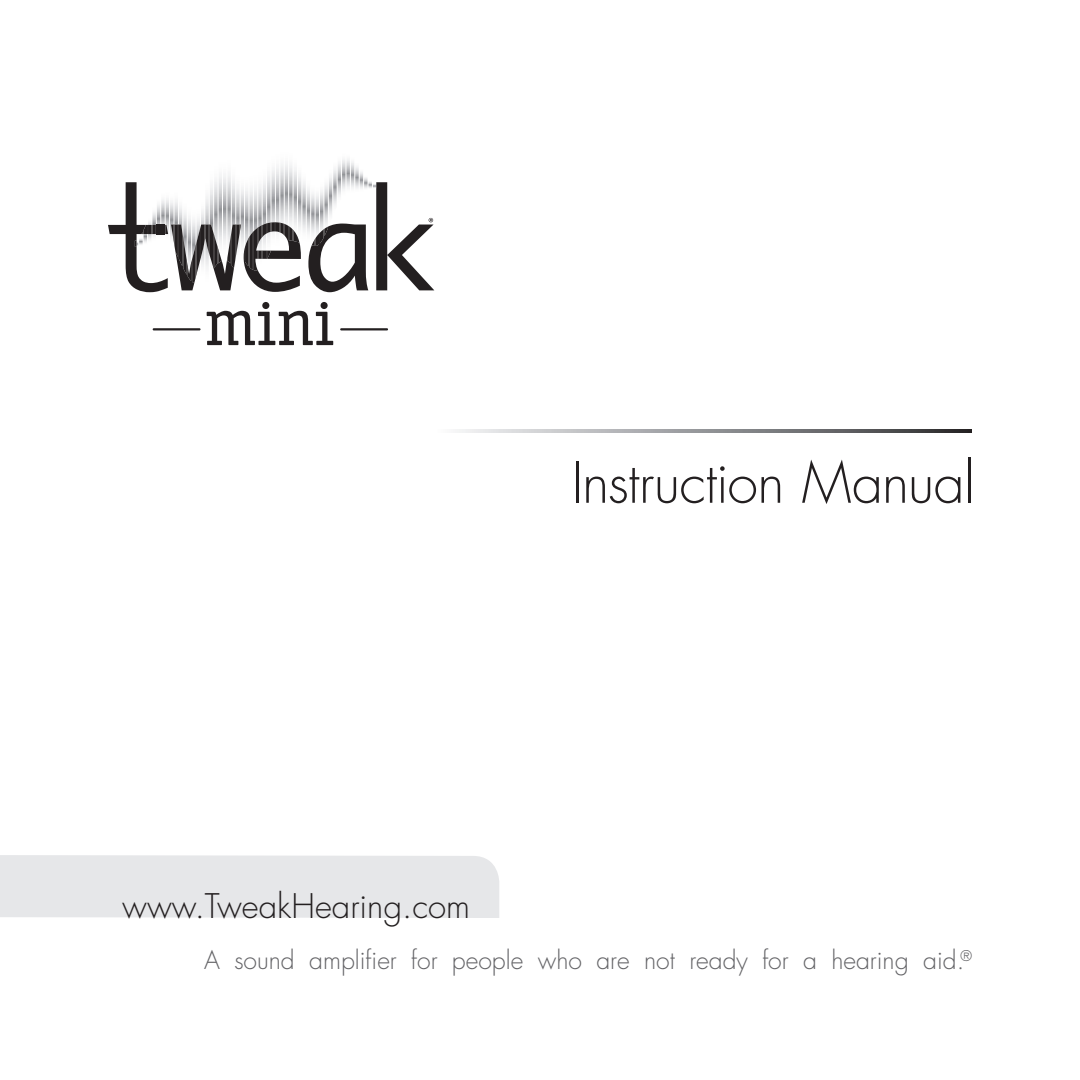
<style>
.page{position:relative;width:1080px;height:1080px;background:#fff}
.page>*{position:absolute;margin:0;border:0;box-sizing:border-box;transform-origin:0 0}
.t1{font:300 55.5px "Futura";letter-spacing:-.015em;color:#231f20}
.t2{font:300 33px "Futura";color:#231f20}
.t3{font:300 24.6px "Futura";color:#636366}
</style>
<div class="page">
<img style="left:457px;top:430px;width:515px;height:3px">
<div style="left:0;top:855px;width:499px;height:63px;background:#e6e7e9"></div>
<svg style="left:108px;top:159px;width:326px;height:133px"></svg>
<svg style="left:207px;top:302px;width:126px;height:43px"></svg>
<hr style="left:153px;top:328px;width:48px;height:2px;background:#231f20">
<hr style="left:340px;top:328px;width:48px;height:2px;background:#231f20">
<h1 class="t1" style="left:571px;top:447px;width:405px">Instruction Manual</h1>
<h2 class="t2" style="left:122px;top:885px;width:349px">www.TweakHearing.com</h2>
<p class="t3" style="left:204px;top:945px;width:769px">A sound amplifier for people who are not ready for a hearing aid.<sup>®</sup></p>
</div>
